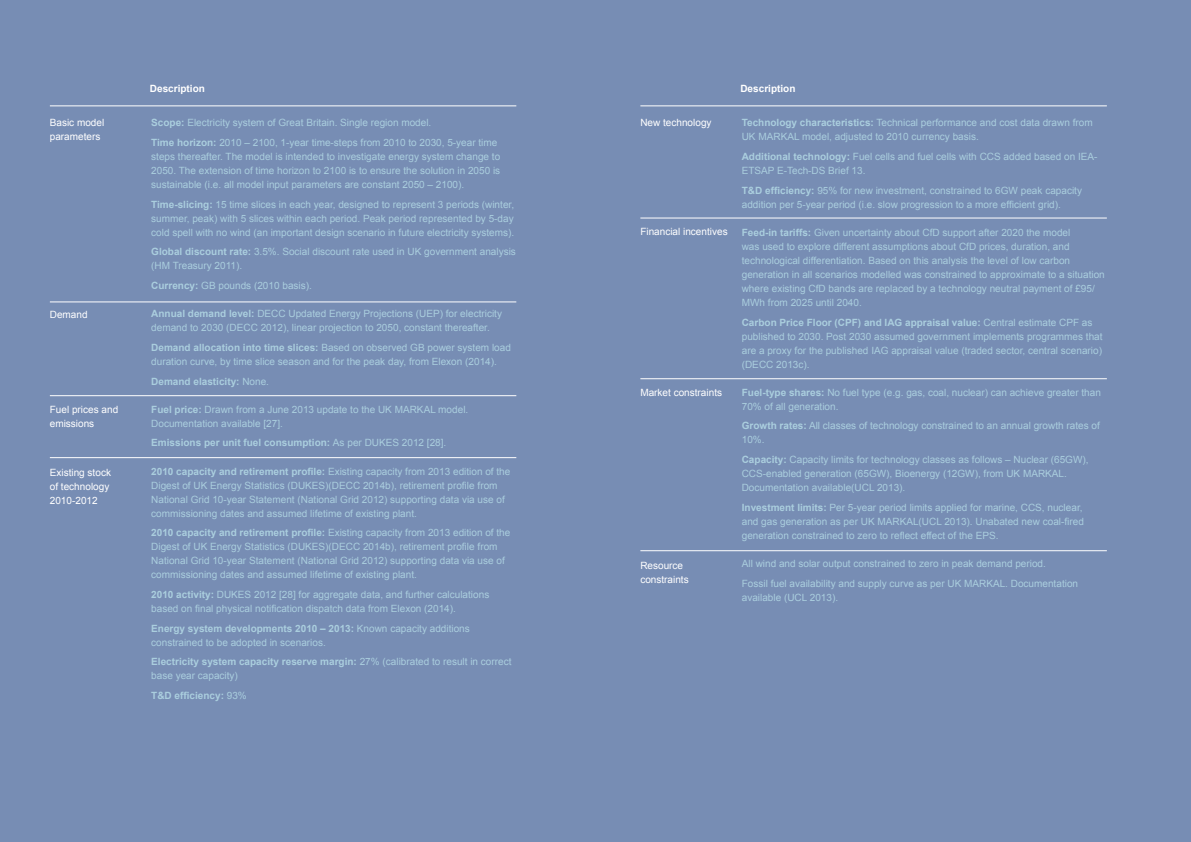
<style>
.page{position:relative;width:1191px;height:842px;background:#778db4}
.page>*{position:absolute;margin:0;border:0;box-sizing:border-box;transform-origin:0 0}
.t1{font:10px/14px "Arial";color:#aacede}
.t2{font:10px/14px "Arial";color:#fff}
.t3{font:700 10px "Arial";color:#aacede}
.t4{font:700 10px "Arial";color:#fff}
.s1{font-weight:700}
.s2{font-weight:400}
</style>
<div class="page">
<hr style="left:50px;top:105px;width:466px;height:1px;background:#fff">
<hr style="left:50px;top:301px;width:466px;height:1px;background:#fff">
<hr style="left:50px;top:395px;width:466px;height:1px;background:#fff">
<hr style="left:50px;top:457px;width:466px;height:1px;background:#fff">
<hr style="left:640px;top:105px;width:466px;height:1px;background:#fff">
<hr style="left:640px;top:218px;width:466px;height:1px;background:#fff">
<hr style="left:640px;top:378px;width:466px;height:1px;background:#fff">
<hr style="left:640px;top:550px;width:466px;height:1px;background:#fff">
<p class="t2" style="left:50px;top:116px;width:56px">Basic model parameters</p>
<p class="t2" style="left:50px;top:308px;width:39px">Demand</p>
<p class="t2" style="left:50px;top:403px;width:70px">Fuel prices and emissions</p>
<p class="t2" style="left:50px;top:465px;width:63px">Existing stock of technology<br>2010-2012</p>
<p class="t4" style="left:150px;top:82px;width:57px">Description</p>
<p class="t1" style="left:151px;top:113px;width:348px;line-height:19.7px"><span class="s1">Scope:</span> Electricity system of Great Britain. Single region model.<br><span class="s1">Time horizon:</span> 2010 – 2100, 1-year time-steps from 2010 to 2030, 5-year time</p>
<p class="t1" style="left:151px;top:150px;width:350px;text-align:justify">steps thereafter. The model is intended to investigate energy system change to 2050. The extension of time horizon to 2100 is to ensure the solution in 2050 is sustainable (i.e. all model input parameters are constant 2050 – 2100).</p>
<p class="t1" style="left:151px;top:197px;width:364px;text-align:justify"><span class="s1">Time-slicing:</span> 15 time slices in each year, designed to represent 3 periods (winter, summer, peak) with 5 slices within each period. Peak period represented by 5-day cold spell with no wind (an important design scenario in future electricity systems).</p>
<p class="t1" style="left:151px;top:245px;width:366px"><span class="s1">Global discount rate:</span> 3.5%. Social discount rate used in UK government analysis (HM Treasury 2011).</p>
<p class="t1" style="left:151px;top:279px;width:162px"><span class="s1">Currency:</span> GB pounds (2010 basis).</p>
<p class="t1" style="left:151px;top:307px;width:352px"><span class="s1">Annual demand level:</span> DECC Updated Energy Projections (UEP) for electricity demand to 2030 (DECC 2012), linear projection to 2050, constant thereafter.</p>
<p class="t1" style="left:151px;top:340px;width:361px"><span class="s1">Demand allocation into time slices:</span> Based on observed GB power system load duration curve, by time slice season and for the peak day, from Elexon (2014).</p>
<p class="t3" style="left:151px;top:374px;width:119px">Demand elasticity: <span class="s2">None.</span></p>
<p class="t1" style="left:151px;top:402px;width:318px"><span class="s1">Fuel price:</span> Drawn from a June 2013 update to the UK MARKAL model.<br>Documentation available [27].</p>
<p class="t3" style="left:151px;top:436px;width:297px">Emissions per unit fuel consumption: <span class="s2">As per DUKES 2012 [28].</span></p>
<p class="t1" style="left:151px;top:464px;width:361px"><span class="s1">2010 capacity and retirement profile:</span> Existing capacity from 2013 edition of the Digest of UK Energy Statistics (DUKES)(DECC 2014b), retirement profile from National Grid 10-year Statement (National Grid 2012) supporting data via use of commissioning dates and assumed lifetime of existing plant.</p>
<p class="t1" style="left:151px;top:526px;width:361px"><span class="s1">2010 capacity and retirement profile:</span> Existing capacity from 2013 edition of the Digest of UK Energy Statistics (DUKES)(DECC 2014b), retirement profile from National Grid 10-year Statement (National Grid 2012) supporting data via use of commissioning dates and assumed lifetime of existing plant.</p>
<p class="t1" style="left:151px;top:587px;width:339px"><span class="s1">2010 activity:</span> DUKES 2012 [28] for aggregate data, and further calculations based on final physical notification dispatch data from Elexon (2014).</p>
<p class="t1" style="left:151px;top:621px;width:320px"><span class="s1">Energy system developments 2010 – 2013:</span> Known capacity additions constrained to be adopted in scenarios.</p>
<p class="t1" style="left:151px;top:655px;width:362px"><span class="s1">Electricity system capacity reserve margin:</span> 27% (calibrated to result in correct base year capacity)</p>
<p class="t3" style="left:151px;top:689px;width:97px">T&amp;D efficiency: <span class="s2">93%</span></p>
<p class="t2" style="left:640px;top:116px;width:73px">New technology</p>
<p class="t2" style="left:640px;top:225px;width:89px">Financial incentives</p>
<p class="t2" style="left:640px;top:386px;width:83px">Market constraints</p>
<p class="t2" style="left:640px;top:558px;width:50px">Resource constraints</p>
<p class="t4" style="left:740px;top:82px;width:57px">Description</p>
<p class="t1" style="left:741px;top:116px;width:352px"><span class="s1">Technology characteristics:</span> Technical performance and cost data drawn from<br>UK MARKAL model, adjusted to 2010 currency basis.</p>
<p class="t1" style="left:741px;top:150px;width:357px"><span class="s1">Additional technology:</span> Fuel cells and fuel cells with CCS added based on IEA-<br>ETSAP E-Tech-DS Brief 13.</p>
<p class="t1" style="left:741px;top:183px;width:342px"><span class="s1">T&amp;D efficiency:</span> 95% for new investment, constrained to 6GW peak capacity addition per 5-year period (i.e. slow progression to a more efficient grid).</p>
<p class="t1" style="left:741px;top:225px;width:364px"><span class="s1">Feed-in tariffs:</span> Given uncertainty about CfD support after 2020 the model<br>was used to explore different assumptions about CfD prices, duration, and technological differentiation. Based on this analysis the level of low carbon generation in all scenarios modelled was constrained to approximate to a situation where existing CfD bands are replaced by a technology neutral payment of £95/ MWh from 2025 until 2040.</p>
<p class="t1" style="left:741px;top:315px;width:362px"><span class="s1">Carbon Price Floor (CPF) and IAG appraisal value:</span> Central estimate CPF as published to 2030. Post 2030 assumed government implements programmes that are a proxy for the published IAG appraisal value (traded sector, central scenario) (DECC 2013c).</p>
<p class="t1" style="left:741px;top:385px;width:361px"><span class="s1">Fuel-type shares:</span> No fuel type (e.g. gas, coal, nuclear) can achieve greater than<br>70% of all generation.</p>
<p class="t1" style="left:741px;top:419px;width:359px"><span class="s1">Growth rates:</span> All classes of technology constrained to an annual growth rates of<br>10%.</p>
<p class="t1" style="left:741px;top:453px;width:348px"><span class="s1">Capacity:</span> Capacity limits for technology classes as follows – Nuclear (65GW),<br>CCS-enabled generation (65GW), Bioenergy (12GW), from UK MARKAL.<br>Documentation available(UCL 2013).</p>
<p class="t1" style="left:741px;top:500px;width:344px"><span class="s1">Investment limits:</span> Per 5-year period limits applied for marine, CCS, nuclear, and gas generation as per UK MARKAL(UCL 2013). Unabated new coal-fired generation constrained to zero to reflect effect of the EPS.</p>
<p class="t1" style="left:741px;top:554px;width:338px;line-height:19.7px">All wind and solar output constrained to zero in peak demand period.<br>Fossil fuel availability and supply curve as per UK MARKAL. Documentation</p>
<p class="t1" style="left:741px;top:590px;width:98px">available (UCL 2013).</p>
</div>
